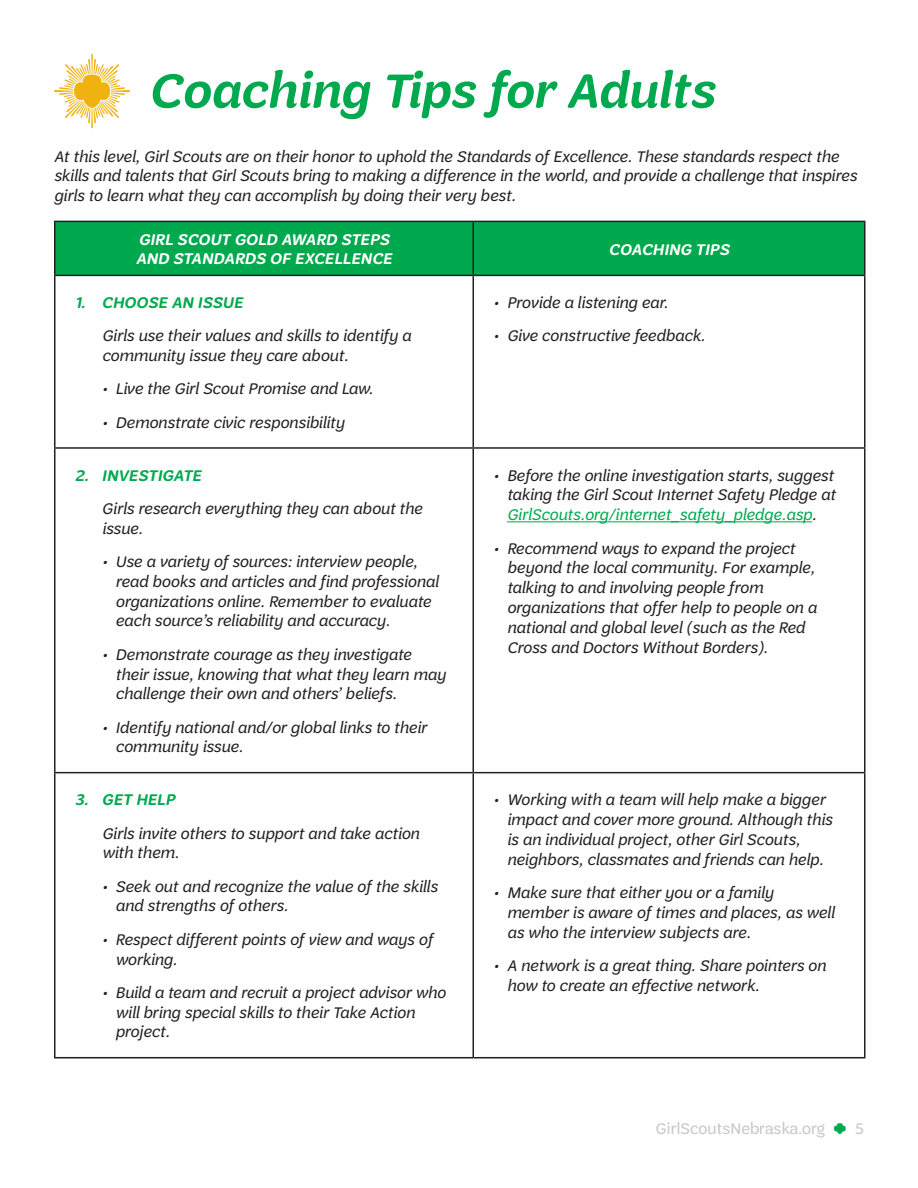
<style>
.page{position:relative;width:918px;height:1188px;background:#fff}
.page>*{position:absolute;margin:0;border:0;box-sizing:border-box;transform-origin:0 0}
.t1{font:italic 600 51px "Trefoil Sans";letter-spacing:.01em;color:#00a94e}
.t2{font:italic 16.5px/19.8px "Trefoil Sans";letter-spacing:.01em;color:#231f20}
.t3{font:italic 600 16.5px/19.8px "Trefoil Sans";letter-spacing:.02em;color:#fff}
.t4{font:italic 600 16.5px "Trefoil Sans";letter-spacing:.02em;color:#00a94e}
.t5{font:16.5px "Trefoil Sans";letter-spacing:.01em;color:#c7c8ca}
.s1{color:#00a94e}
</style>
<div class="page">
<svg style="left:54px;top:54px;width:76px;height:74px"></svg>
<div style="left:56px;top:222px;width:808px;height:53px;background:#00a94e"></div>
<hr style="left:54px;top:221px;width:419px;height:1px;background:#231f20">
<hr style="left:54px;top:222px;width:2px;height:53px;background:#231f20">
<hr style="left:473px;top:221px;width:393px;height:1px;background:#231f20">
<hr style="left:472px;top:222px;width:2px;height:53px;background:#231f20">
<hr style="left:864px;top:222px;width:2px;height:53px;background:#231f20">
<hr style="left:54px;top:275px;width:419px;height:1px;background:#231f20">
<hr style="left:54px;top:276px;width:2px;height:171px;background:#231f20">
<hr style="left:473px;top:275px;width:393px;height:1px;background:#231f20">
<hr style="left:472px;top:276px;width:2px;height:171px;background:#231f20">
<hr style="left:864px;top:276px;width:2px;height:171px;background:#231f20">
<hr style="left:54px;top:447px;width:419px;height:2px;background:#231f20">
<hr style="left:54px;top:449px;width:2px;height:323px;background:#231f20">
<hr style="left:473px;top:447px;width:393px;height:2px;background:#231f20">
<hr style="left:472px;top:449px;width:2px;height:323px;background:#231f20">
<hr style="left:864px;top:449px;width:2px;height:323px;background:#231f20">
<hr style="left:54px;top:772px;width:419px;height:1px;background:#231f20">
<hr style="left:54px;top:773px;width:2px;height:284px;background:#231f20">
<hr style="left:473px;top:772px;width:393px;height:1px;background:#231f20">
<hr style="left:472px;top:773px;width:2px;height:284px;background:#231f20">
<hr style="left:864px;top:773px;width:2px;height:284px;background:#231f20">
<hr style="left:54px;top:1057px;width:419px;height:1px;background:#231f20">
<hr style="left:473px;top:1057px;width:393px;height:1px;background:#231f20">
<hr style="left:507px;top:521px;width:305px;height:1px;background:#00a94e">
<p class="t1" style="left:148px;top:63px;width:567px">Coaching Tips for Adults</p>
<p class="t2" style="left:54px;top:146px;width:804px">At this level, Girl Scouts are on their honor to uphold the Standards of Excellence. These standards respect the skills and talents that Girl Scouts bring to making a difference in the world, and provide a challenge that inspires girls to learn what they can accomplish by doing their very best.</p>
<p class="t3" style="left:136px;top:229px;width:257px">GIRL SCOUT GOLD AWARD STEPS<br>AND STANDARDS OF EXCELLENCE</p>
<p class="t3" style="left:609px;top:239px;width:122px">COACHING TIPS</p>
<p class="t4" style="left:75px;top:293px;width:169px">1. CHOOSE AN ISSUE</p>
<p class="t2" style="left:102px;top:326px;width:311px">Girls use their values and skills to identify a community issue they care about.</p>
<p class="t2" style="left:102px;top:379px;width:272px">• Live the Girl Scout Promise and Law.</p>
<p class="t2" style="left:102px;top:412px;width:244px">• Demonstrate civic responsibility</p>
<p class="t2" style="left:494px;top:293px;width:176px">• Provide a listening ear.</p>
<p class="t2" style="left:494px;top:326px;width:213px">• Give constructive feedback.</p>
<p class="t4" style="left:75px;top:466px;width:128px">2. INVESTIGATE</p>
<p class="t2" style="left:102px;top:499px;width:322px">Girls research everything they can about the issue.</p>
<p class="t2" style="left:116px;top:552px;width:324px;text-indent:-14px">• Use a variety of sources: interview people, read books and articles and find professional organizations online. Remember to evaluate each source’s reliability and accuracy.</p>
<p class="t2" style="left:116px;top:644px;width:332px;text-indent:-14px">• Demonstrate courage as they investigate their issue, knowing that what they learn may challenge their own and others’ beliefs.</p>
<p class="t2" style="left:116px;top:717px;width:313px;text-indent:-14px">• Identify national and/or global links to their community issue.</p>
<p class="t4" style="left:75px;top:791px;width:101px">3. GET HELP</p>
<p class="t2" style="left:102px;top:823px;width:319px">Girls invite others to support and take action with them.</p>
<p class="t2" style="left:116px;top:876px;width:323px;text-indent:-14px">• Seek out and recognize the value of the skills and strengths of others.</p>
<p class="t2" style="left:116px;top:930px;width:319px;text-indent:-14px">• Respect different points of view and ways of working.</p>
<p class="t2" style="left:116px;top:983px;width:332px;text-indent:-14px">• Build a team and recruit a project advisor who will bring special skills to their Take Action project.</p>
<p class="t2" style="left:507px;top:465px;width:330px;text-align:justify;text-indent:-14px">• Before the online investigation starts, suggest taking the Girl Scout Internet Safety Pledge at <span class="s1">GirlScouts.org/internet_safety_pledge.asp</span>.</p>
<p class="t2" style="left:507px;top:538px;width:311px;text-indent:-14px">• Recommend ways to expand the project beyond the local community. For example, talking to and involving people from organizations that offer help to people on a national and global level (such as the Red Cross and Doctors Without Borders).</p>
<p class="t2" style="left:507px;top:790px;width:327px;text-indent:-14px">• Working with a team will help make a bigger impact and cover more ground. Although this is an individual project, other Girl Scouts, neighbors, classmates and friends can help.</p>
<p class="t2" style="left:507px;top:883px;width:329px;text-indent:-14px">• Make sure that either you or a family member is aware of times and places, as well as who the interview subjects are.</p>
<p class="t2" style="left:507px;top:956px;width:320px;text-indent:-14px">• A network is a great thing. Share pointers on how to create an effective network.</p>
<p class="t5" style="left:656px;top:1120px;width:210px">GirlScoutsNebraska.org <span class="s1">☙</span> 5</p>
</div>
